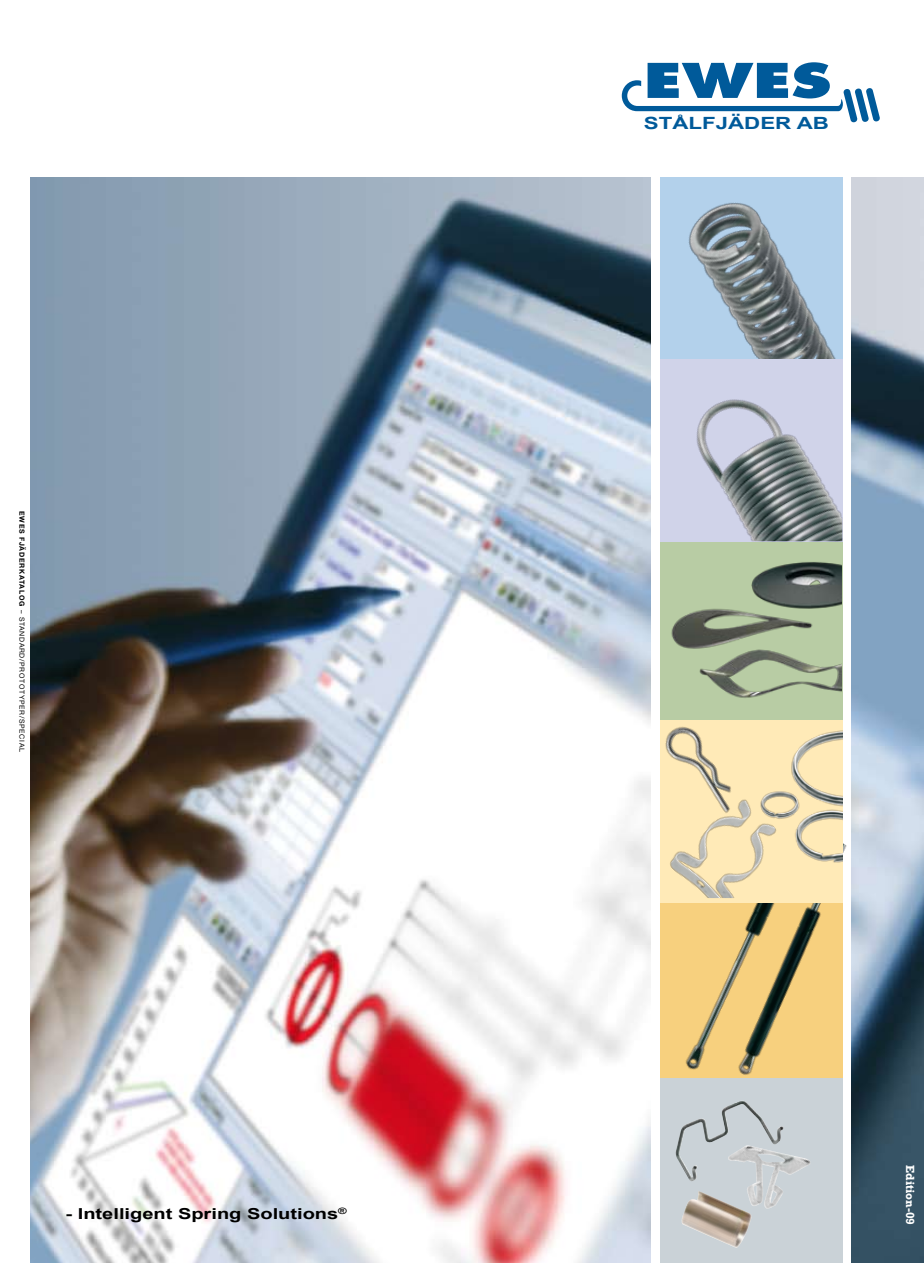
<style>
.page{position:relative;width:924px;height:1263px;background:#fff}
.page>*{position:absolute;margin:0;border:0;box-sizing:border-box;transform-origin:0 0}
.t1{font:800 46.5px "Futura";color:#005a9a;scale:1.3 1}
.t2{font:700 16.8px "Arial";color:#005a9a;scale:1.33 1}
.t3{font:700 15.15px "Arial";color:#000;scale:1.33 1}
.t4{font:700 12px "Rockwell";color:#fff}
.t5{font:7.05px "Helvetica Neue";letter-spacing:.1em;color:#000}
.s1{font-weight:700}
</style>
<div class="page">
<img style="left:30px;top:177px;width:893px;height:1086px">
<svg style="left:621px;top:80px;width:259px;height:43px"></svg>
<div style="left:651px;top:170px;width:199px;height:1093px;background:#fff"></div>
<div style="left:660px;top:539px;width:182px;height:182px;background:#b8cca4"></div>
<div style="left:660px;top:902px;width:46px;height:177px;background:#f7d07e"></div>
<div style="left:660px;top:1079px;width:182px;height:184px;background:#cad2d7"></div>
<img style="left:636px;top:177px;width:253px;height:281px">
<img style="left:660px;top:359px;width:182px;height:182px">
<img style="left:706px;top:839px;width:183px;height:263px">
<div style="left:660px;top:720px;width:182px;height:182px;background:#ffeab7"></div>
<img style="left:791px;top:730px;width:51px;height:133px">
<img style="left:646px;top:777px;width:151px;height:121px">
<img style="left:647px;top:707px;width:111px;height:122px">
<img style="left:699px;top:650px;width:142px;height:48px">
<img style="left:751px;top:562px;width:90px;height:46px">
<img style="left:671px;top:603px;width:150px;height:47px">
<img style="left:675px;top:1100px;width:108px;height:81px">
<img style="left:727px;top:1145px;width:83px;height:64px">
<img style="left:681px;top:1191px;width:71px;height:57px">
<p class="t5" style="left:26px;top:511px;width:242px;rotate:90deg"><span class="s1">ewes fjäderkatalog</span> – standard/prototyper/special</p>
<p class="t3" style="left:66px;top:1205px;width:213px">- Intelligent Spring Solutions<sup>®</sup></p>
<p class="t1" style="left:644px;top:51px;width:145px">EWES</p>
<p class="t2" style="left:643px;top:114px;width:141px">STÅLFJÄDER AB</p>
<p class="t4" style="left:917px;top:1165px;width:61px;rotate:90deg">Edition-09</p>
</div>
